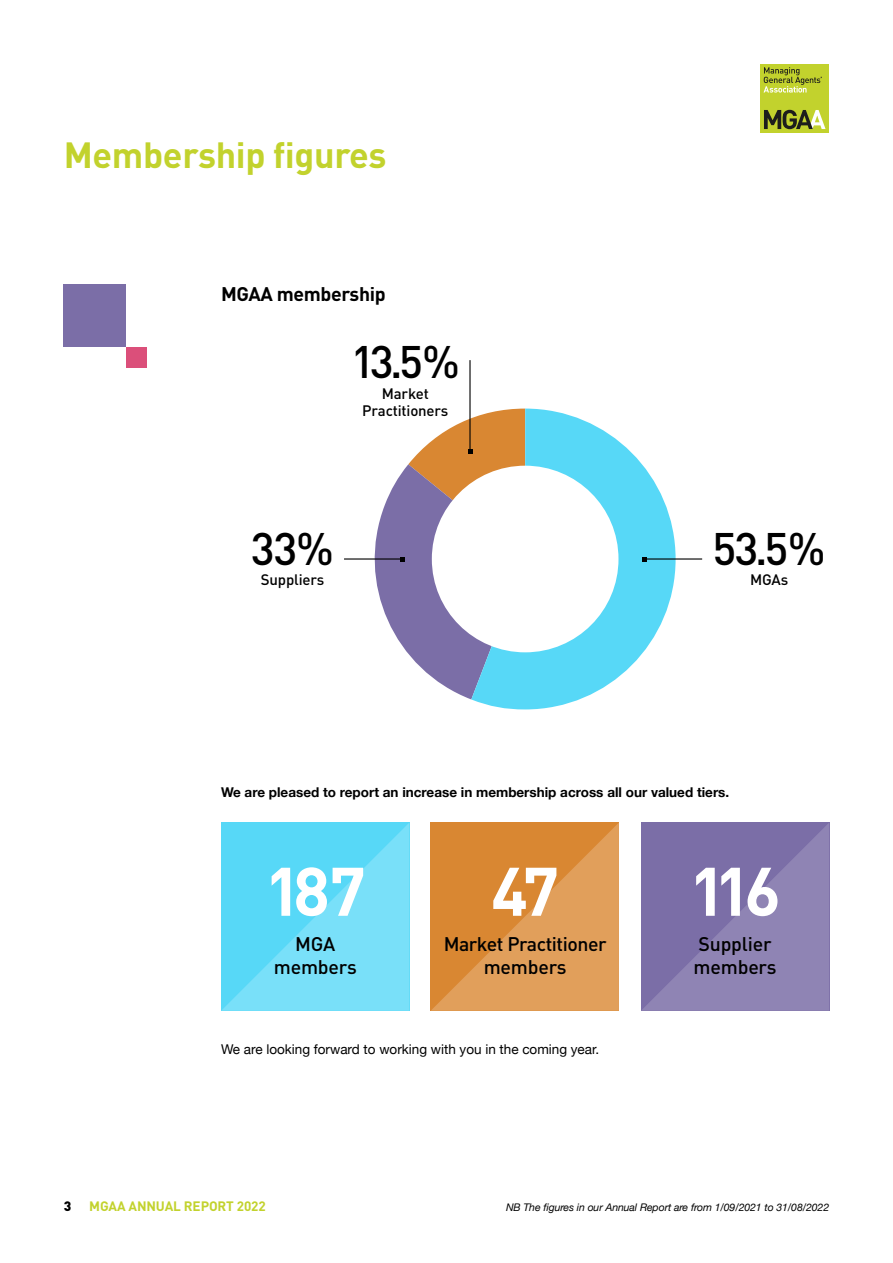
<style>
.page{position:relative;width:893px;height:1263px;background:#fff}
.page>*{position:absolute;margin:0;border:0;box-sizing:border-box;transform-origin:0 0}
.t1{font:700 67.5px "DIN";letter-spacing:-.1em;color:#fff}
.t2{font:500 45px "DIN";color:#000}
.t3{font:700 36px "DIN";letter-spacing:-.01em;color:#c2d22d}
.t4{font:500 19.5px/22.5px "DIN";letter-spacing:-.01em;color:#000;text-align:center}
.t5{font:700 19.5px "DIN";letter-spacing:-.02em;color:#000}
.t6{font:500 15px/16.5px "DIN";letter-spacing:-.01em;color:#000;text-align:center}
.t7{font:700 13.5px "Helvetica Neue";color:#000}
.t8{font:13.5px "Helvetica Neue";color:#000}
.t9{font:700 13.5px "DIN";letter-spacing:-.01em;color:#c2d22d}
.t10{font:900 13.5px "DIN";color:#000}
.t11{font:italic 10.5px "Helvetica Neue";letter-spacing:-.01em;color:#000}
</style>
<div class="page">
<div style="left:64px;top:285px;width:62px;height:62px;background:#7b6ea7"></div>
<div style="left:126px;top:347px;width:20px;height:21px;background:#db4f7a"></div>
<svg style="left:471px;top:409px;width:205px;height:300px;fill:#57d8f7"></svg>
<div style="left:432px;top:466px;width:186px;height:186px;background:#fff;border-radius:50%"></div>
<hr style="left:644px;top:558px;width:58px;height:2px;background:#000">
<svg style="left:642px;top:557px;width:4px;height:4px"></svg>
<hr style="left:344px;top:558px;width:58px;height:2px;background:#000">
<hr style="left:469px;top:360px;width:2px;height:92px;background:#000">
<svg style="left:355px;top:409px;width:170px;height:290px"></svg>
<svg style="left:221px;top:822px;width:188px;height:189px;background:#67dbf7"></svg>
<svg style="left:431px;top:822px;width:188px;height:189px;background:#dc9246"></svg>
<svg style="left:641px;top:822px;width:188px;height:189px;background:#8478ad"></svg>
<div style="left:760px;top:64px;width:69px;height:68px;background:#c2d22d"></div>
<svg style="left:763px;top:67px;width:59px;height:26px"></svg>
<svg style="left:764px;top:110px;width:61px;height:19px"></svg>
<h3 class="t3" style="left:64px;top:131px;width:324px">Membership figures</h3>
<h3 class="t5" style="left:221px;top:281px;width:166px">MGAA membership</h3>
<h2 class="t2" style="left:351px;top:333px;width:111px">13.5%</h2>
<p class="t6" style="left:362px;top:385px;width:88px">Market<br>Practitioners</p>
<h2 class="t2" style="left:251px;top:520px;width:85px">33%</h2>
<p class="t6" style="left:261px;top:570px;width:65px">Suppliers</p>
<h2 class="t2" style="left:712px;top:520px;width:115px">53.5%</h2>
<p class="t6" style="left:750px;top:570px;width:40px">MGAs</p>
<p class="t7" style="left:221px;top:782px;width:510px">We are pleased to report an increase in membership across all our valued tiers.</p>
<h1 class="t1" style="left:265px;top:847px;width:103px">187</h1>
<h3 class="t4" style="left:274px;top:932px;width:84px">MGA members</h3>
<h1 class="t1" style="left:491px;top:847px;width:69px">47</h1>
<h3 class="t4" style="left:444px;top:932px;width:164px">Market Practitioner members</h3>
<p class="t8" style="left:221px;top:1040px;width:380px">We are looking forward to working with you in the coming year.</p>
<h1 class="t1" style="left:689px;top:847px;width:93px">116</h1>
<h3 class="t4" style="left:694px;top:932px;width:84px;text-align:left">Supplier members</h3>
<p class="t10" style="left:64px;top:1196px;width:9px">3</p>
<p class="t9" style="left:89px;top:1197px;width:178px">MGAA ANNUAL REPORT 2022</p>
<p class="t11" style="left:506px;top:1199px;width:325px">NB The figures in our Annual Report are from 1/09/2021 to 31/08/2022</p>
</div>
